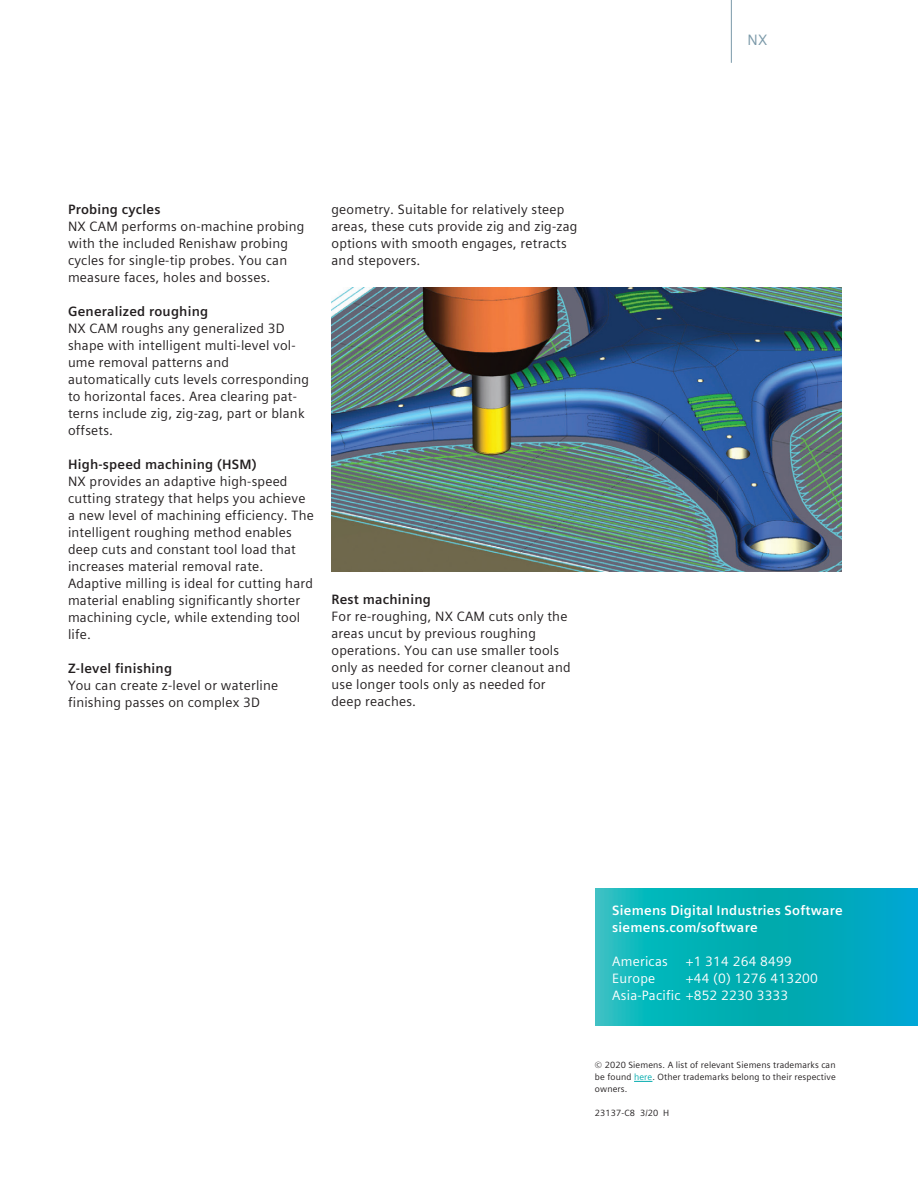
<style>
.page{position:relative;width:918px;height:1188px;background:#fff}
.page>*{position:absolute;margin:0;border:0;box-sizing:border-box;transform-origin:0 0}
.t1{font:15px "Siemens Sans Global";color:#7b99a9}
.t2{font:13.5px/17px "Siemens Sans Global";letter-spacing:.015em;color:#231f20}
.t3{font:700 13.5px "Siemens Sans Global";letter-spacing:.015em;color:#231f20}
.t4{font:13.5px/17px "Siemens Sans Global";letter-spacing:.015em;color:#fff}
.t5{font:700 13.5px/17px "Siemens Sans Global";letter-spacing:.015em;color:#fff}
.t6{font:9px/12px "Siemens Sans Global";letter-spacing:.015em;color:#231f20;text-align:justify}
.s1{color:#00aaad}
</style>
<div class="page">
<img style="left:332px;top:288px;width:510px;height:283px">
<hr style="left:731px;top:0;width:1px;height:63px;background:#7b99a9">
<svg style="left:634px;top:1081px;width:18px;height:1px"></svg>
<svg style="left:595px;top:888px;width:323px;height:138px;background:#05aeba"></svg>
<p class="t3" style="left:68px;top:199px;width:94px">Probing cycles</p>
<p class="t2" style="left:68px;top:218px;width:238px">NX CAM performs on-machine probing with the included Renishaw probing cycles for single-tip probes. You can measure faces, holes and bosses.</p>
<p class="t3" style="left:68px;top:301px;width:142px">Generalized roughing</p>
<p class="t2" style="left:68px;top:320px;width:243px">NX CAM roughs any generalized 3D shape with intelligent multi-level vol&shy;ume removal patterns and automatically cuts levels corresponding to horizontal faces. Area clearing pat&shy;terns include zig, zig-zag, part or blank offsets.</p>
<p class="t3" style="left:68px;top:454px;width:190px">High-speed machining (HSM)</p>
<p class="t2" style="left:68px;top:473px;width:247px">NX provides an adaptive high-speed cutting strategy that helps you achieve a new level of machining efficiency. The intelligent roughing method enables deep cuts and constant tool load that increases material removal rate.<br>Adaptive milling is ideal for cutting hard material enabling significantly shorter machining cycle, while extending tool life.</p>
<p class="t3" style="left:68px;top:658px;width:106px">Z-level finishing</p>
<p class="t2" style="left:68px;top:677px;width:212px">You can create z-level or waterline finishing passes on complex 3D</p>
<p class="t2" style="left:332px;top:201px;width:247px">geometry. Suitable for relatively steep areas, these cuts provide zig and zig-zag options with smooth engages, retracts and stepovers.</p>
<p class="t3" style="left:332px;top:589px;width:101px">Rest machining</p>
<p class="t2" style="left:332px;top:608px;width:241px">For re-roughing, NX CAM cuts only the areas uncut by previous roughing operations. You can use smaller tools only as needed for corner cleanout and use longer tools only as needed for deep reaches.</p>
<p class="t1" style="left:748px;top:29px;width:21px">NX</p>
<p class="t5" style="left:612px;top:902px;width:232px">Siemens Digital Industries Software siemens.com/software</p>
<p class="t4" style="left:612px;top:953px;width:57px">Americas</p>
<p class="t4" style="left:686px;top:953px;width:108px">+1 314 264 8499</p>
<p class="t4" style="left:612px;top:970px;width:44px">Europe</p>
<p class="t4" style="left:612px;top:970px;width:207px;text-indent:73px">+44 (0) 1276 413200<br>Asia-Pacific +852 2230 3333</p>
<p class="t6" style="left:595px;top:1059px;width:242px">© 2020 Siemens. A list of relevant Siemens trademarks can be found <span class="s1">here</span>. Other trademarks belong to their respective owners.</p>
<p class="t6" style="left:595px;top:1107px;width:76px">23137-C8 3/20 H</p>
</div>
